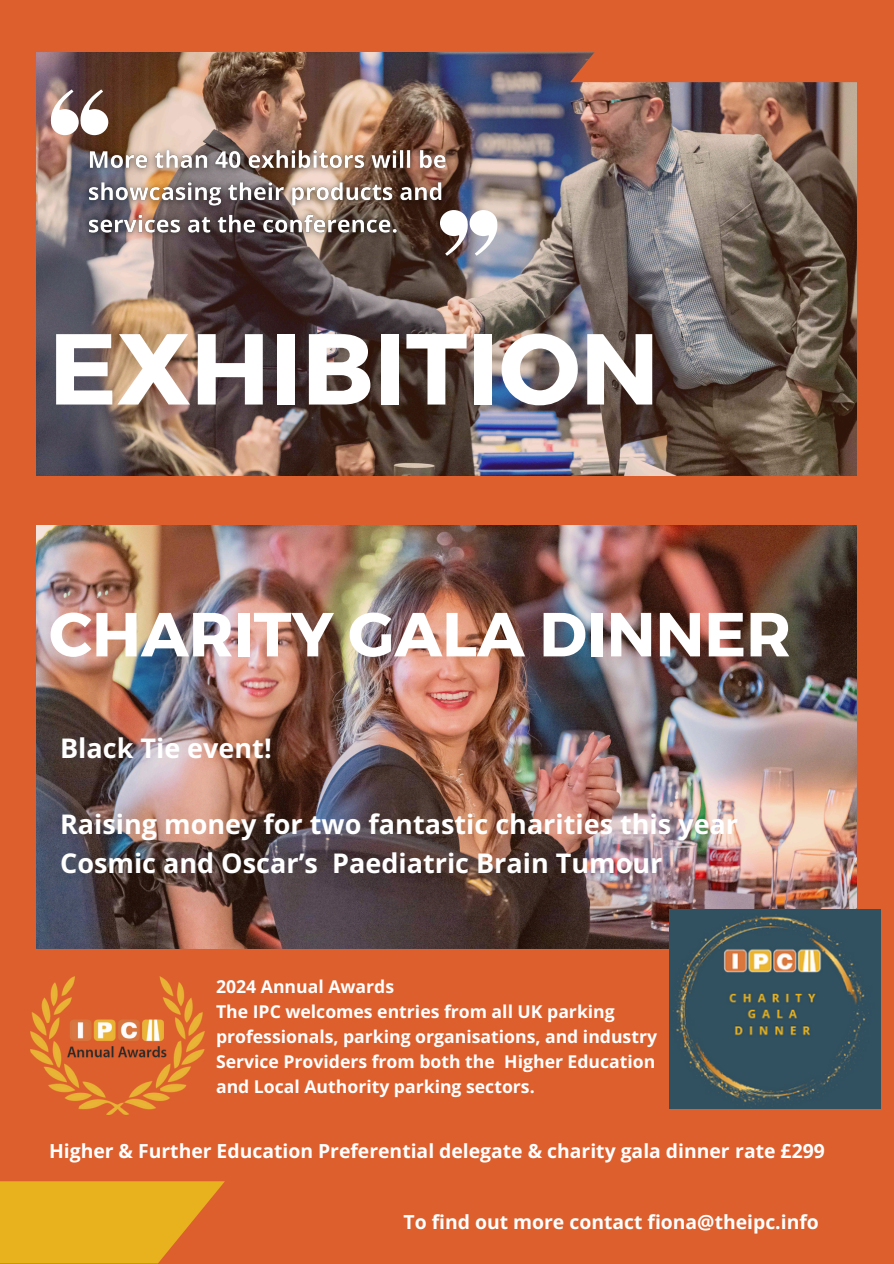
<style>
.page{position:relative;width:894px;height:1264px;background:#fff}
.page>*{position:absolute;margin:0;border:0;box-sizing:border-box;transform-origin:0 0}
.t1{font:700 100.5px "Montserrat";color:#fff}
.t2{font:700 62.1px "Montserrat";color:#fff}
.t3{font:700 27px/38.2px "Open Sans";color:#fff}
.t4{font:700 19.35px "Open Sans";color:#fff}
.t5{font:700 17.55px/24.9px "Open Sans";color:#fff}
</style>
<div class="page">
<div style="left:0;top:0;width:893px;height:1263px;background:#dc5f2d"></div>
<img style="left:37px;top:52px;width:819px;height:423px">
<svg style="left:440px;top:210px;width:59px;height:46px;background:#bfbcc2"></svg>
<svg style="left:49px;top:89px;width:59px;height:46px;background:#b9a8a4"></svg>
<div style="left:570px;top:0;width:323px;height:82px;background:#dc5f2d"></div>
<div style="left:0;top:1181px;width:225px;height:82px;background:#e8b11e"></div>
<img style="left:37px;top:525px;width:819px;height:423px">
<img style="left:669px;top:909px;width:211px;height:199px">
<img style="left:31px;top:976px;width:173px;height:138px">
<img style="left:77px;top:139px;width:380px;height:106px">
<h1 class="t1" style="left:49px;top:303px;width:611px">EXHIBITION</h1>
<h2 class="t2" style="left:49px;top:594px;width:743px">CHARITY GALA DINNER</h2>
<h3 class="t3" style="left:60px;top:728px;width:213px">Black Tie event!</h3>
<h3 class="t3" style="left:60px;top:804px;width:679px">Raising money for two fantastic charities this year<br>Cosmic and Oscar’s Paediatric Brain Tumour</h3>
<p class="t5" style="left:216px;top:973px;width:179px">2024 Annual Awards</p>
<p class="t5" style="left:216px;top:998px;width:442px">The IPC welcomes entries from all UK parking professionals, parking organisations, and industry Service Providers from both the Higher Education and Local Authority parking sectors.</p>
<p class="t4" style="left:49px;top:1137px;width:777px">Higher &amp; Further Education Preferential delegate &amp; charity gala dinner rate £299</p>
<p class="t4" style="left:403px;top:1208px;width:417px">To find out more contact fiona@theipc.info</p>
</div>
